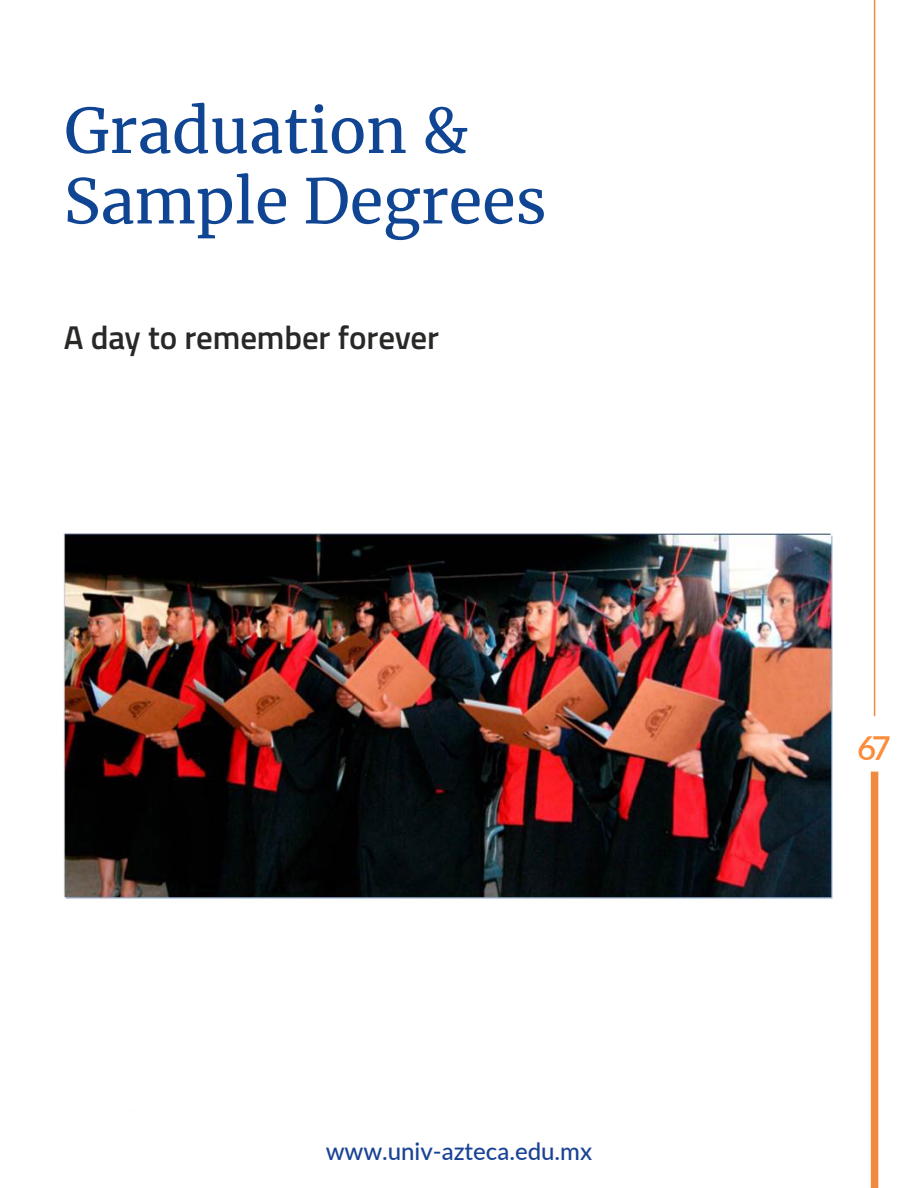
<style>
.page{position:relative;width:918px;height:1188px;background:#fff}
.page>*{position:absolute;margin:0;border:0;box-sizing:border-box;transform-origin:0 0}
.t1{font:61.5px/70.5px "Merriweather";color:#104593}
.t2{font:600 33px "Titillium";letter-spacing:-.005em;color:#282827}
.t3{font:600 33px "Lato";color:#fc8b3b}
.t4{font:500 24px "Lato";color:#1a4395}
</style>
<div class="page">
<div style="left:871px;top:772px;width:7px;height:416px;background:#f1893f"></div>
<hr style="left:874px;top:0;width:1px;height:716px;background:#f1893f">
<img style="left:64px;top:534px;width:769px;height:365px">
<p class="t1" style="left:64px;top:94px;width:484px">Graduation &amp;<br>Sample Degrees</p>
<p class="t2" style="left:64px;top:313px;width:377px">A day to remember forever</p>
<p class="t4" style="left:326px;top:1134px;width:268px">www.univ-azteca.edu.mx</p>
<p class="t3" style="left:857px;top:724px;width:35px">67</p>
</div>
